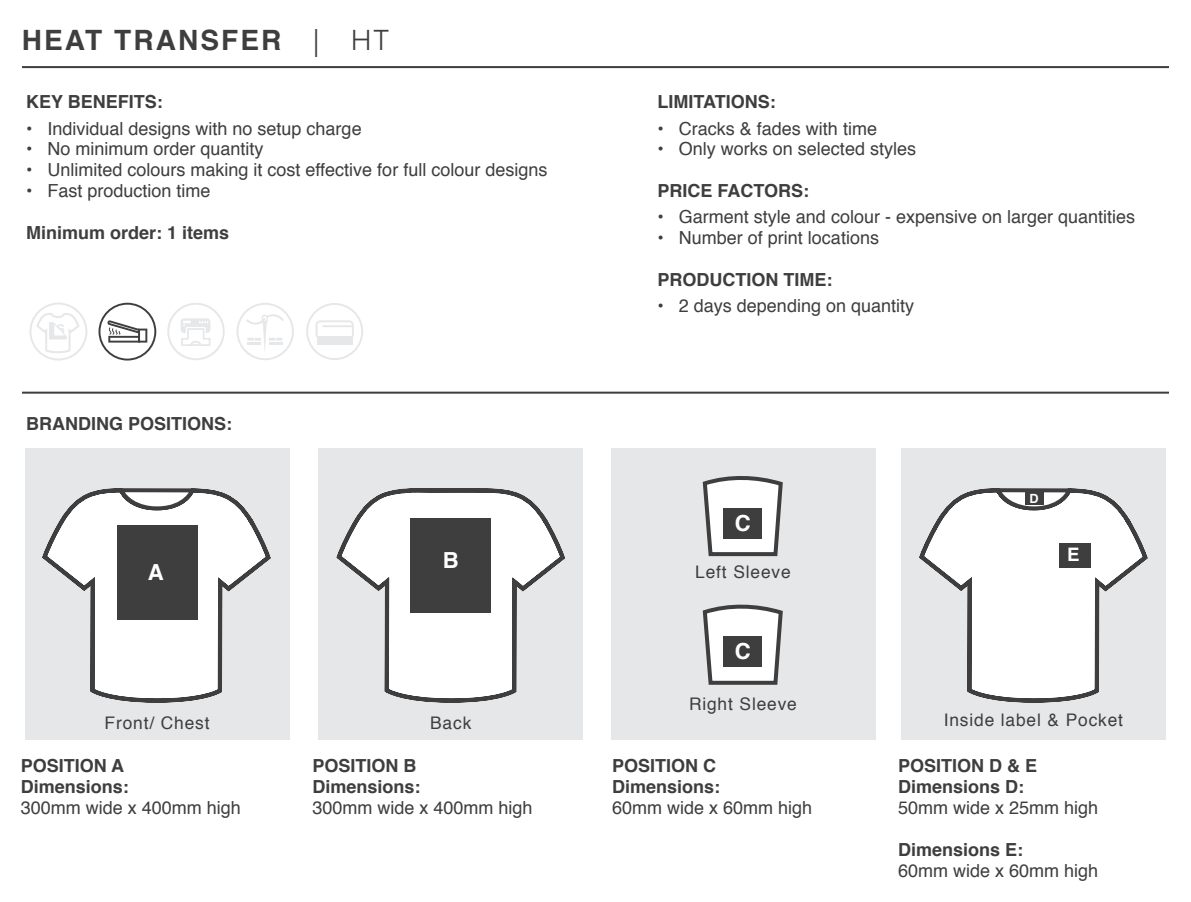
<style>
.page{position:relative;width:1191px;height:902px;background:#fff}
.page>*{position:absolute;margin:0;border:0;box-sizing:border-box;transform-origin:0 0}
.t1{font:700 28px "Helvetica";letter-spacing:.075em;color:#3e3e3f}
.t2{font:700 22.2px "Helvetica";color:#fff}
.t3{font:700 18.6px "Helvetica";color:#fff}
.t4{font:18px "Helvetica";color:#3e3e3f}
.t5{font:700 18px/20.8px "Helvetica";color:#3e3e3f}
.t6{font:17.4px "Helvetica";letter-spacing:.05em;color:#3e3e3f}
.t7{font:700 12.6px "Helvetica";color:#fff}
.s1{font-weight:300}
</style>
<div class="page">
<hr style="left:22px;top:66px;width:1147px;height:2px;background:#3e3e3f">
<hr style="left:22px;top:391px;width:1147px;height:2px;background:#3e3e3f">
<svg style="left:306px;top:303px;width:57px;height:57px"></svg>
<svg style="left:236px;top:303px;width:58px;height:57px"></svg>
<svg style="left:167px;top:303px;width:58px;height:57px"></svg>
<svg style="left:98px;top:303px;width:58px;height:57px"></svg>
<svg style="left:29px;top:303px;width:58px;height:57px"></svg>
<div style="left:25px;top:448px;width:264px;height:291px;background:#e6e7e9"></div>
<div style="left:318px;top:448px;width:265px;height:291px;background:#e6e7e9"></div>
<div style="left:611px;top:448px;width:264px;height:291px;background:#e6e7e9"></div>
<div style="left:901px;top:448px;width:264px;height:291px;background:#e6e7e9"></div>
<svg style="left:42px;top:488px;width:229px;height:215px"></svg>
<svg style="left:116px;top:488px;width:80px;height:24px;background:#bababb"></svg>
<svg style="left:919px;top:488px;width:229px;height:215px"></svg>
<svg style="left:992px;top:488px;width:81px;height:24px;background:#b0b0b1"></svg>
<svg style="left:336px;top:488px;width:229px;height:215px"></svg>
<div style="left:117px;top:525px;width:80px;height:94px;background:#3e3e3f"></div>
<div style="left:410px;top:518px;width:81px;height:94px;background:#3e3e3f"></div>
<svg style="left:702px;top:476px;width:81px;height:81px;background:#d1d1d2"></svg>
<div style="left:723px;top:508px;width:39px;height:30px;background:#3e3e3f"></div>
<svg style="left:702px;top:604px;width:81px;height:81px;background:#d1d1d2"></svg>
<div style="left:723px;top:636px;width:39px;height:30px;background:#3e3e3f"></div>
<div style="left:1059px;top:542px;width:31px;height:25px;background:#3e3e3f"></div>
<div style="left:1024px;top:491px;width:19px;height:13px;background:#3e3e3f"></div>
<h1 class="t1" style="left:22px;top:30px;width:369px">HEAT TRANSFER <span class="s1">| HT</span></h1>
<p class="t5" style="left:26px;top:93px;width:138px">KEY BENEFITS:</p>
<p class="t4" style="left:26px;top:121px;width:337px">• Individual designs with no setup charge</p>
<p class="t4" style="left:26px;top:142px;width:239px">• No minimum order quantity</p>
<p class="t4" style="left:26px;top:163px;width:523px">• Unlimited colours making it cost effective for full colour designs</p>
<p class="t4" style="left:26px;top:184px;width:186px">• Fast production time</p>
<p class="t5" style="left:26px;top:223px;width:205px">Minimum order: 1 items</p>
<p class="t5" style="left:26px;top:414px;width:208px">BRANDING POSITIONS:</p>
<p class="t2" style="left:148px;top:563px;width:17px">A</p>
<p class="t2" style="left:443px;top:551px;width:17px">B</p>
<p class="t6" style="left:105px;top:716px;width:106px">Front/ Chest</p>
<p class="t6" style="left:430px;top:716px;width:43px">Back</p>
<p class="t5" style="left:21px;top:757px;width:110px">POSITION A<br>Dimensions:</p>
<p class="t4" style="left:21px;top:800px;width:222px">300mm wide x 400mm high</p>
<p class="t5" style="left:312px;top:757px;width:110px">POSITION B<br>Dimensions:</p>
<p class="t4" style="left:312px;top:800px;width:222px">300mm wide x 400mm high</p>
<p class="t5" style="left:657px;top:93px;width:120px">LIMITATIONS:</p>
<p class="t4" style="left:657px;top:121px;width:221px">• Cracks &amp; fades with time</p>
<p class="t4" style="left:657px;top:142px;width:260px">• Only works on selected styles</p>
<p class="t5" style="left:657px;top:182px;width:153px">PRICE FACTORS:</p>
<p class="t4" style="left:657px;top:210px;width:479px">• Garment style and colour - expensive on larger quantities</p>
<p class="t4" style="left:657px;top:230px;width:223px">• Number of print locations</p>
<p class="t5" style="left:657px;top:270px;width:176px">PRODUCTION TIME:</p>
<p class="t4" style="left:657px;top:298px;width:258px">• 2 days depending on quantity</p>
<p class="t2" style="left:735px;top:514px;width:17px">C</p>
<p class="t6" style="left:695px;top:564px;width:97px">Left Sleeve</p>
<p class="t2" style="left:735px;top:642px;width:17px">C</p>
<p class="t6" style="left:689px;top:696px;width:109px">Right Sleeve</p>
<p class="t7" style="left:1029px;top:493px;width:11px">D</p>
<p class="t3" style="left:1067px;top:547px;width:14px">E</p>
<p class="t6" style="left:943px;top:713px;width:181px">Inside label &amp; Pocket</p>
<p class="t5" style="left:612px;top:757px;width:110px">POSITION C<br>Dimensions:</p>
<p class="t4" style="left:612px;top:800px;width:202px">60mm wide x 60mm high</p>
<p class="t5" style="left:898px;top:757px;width:141px">POSITION D &amp; E<br>Dimensions D:</p>
<p class="t4" style="left:898px;top:800px;width:202px">50mm wide x 25mm high</p>
<p class="t5" style="left:898px;top:840px;width:127px">Dimensions E:</p>
<p class="t4" style="left:898px;top:863px;width:202px">60mm wide x 60mm high</p>
</div>
